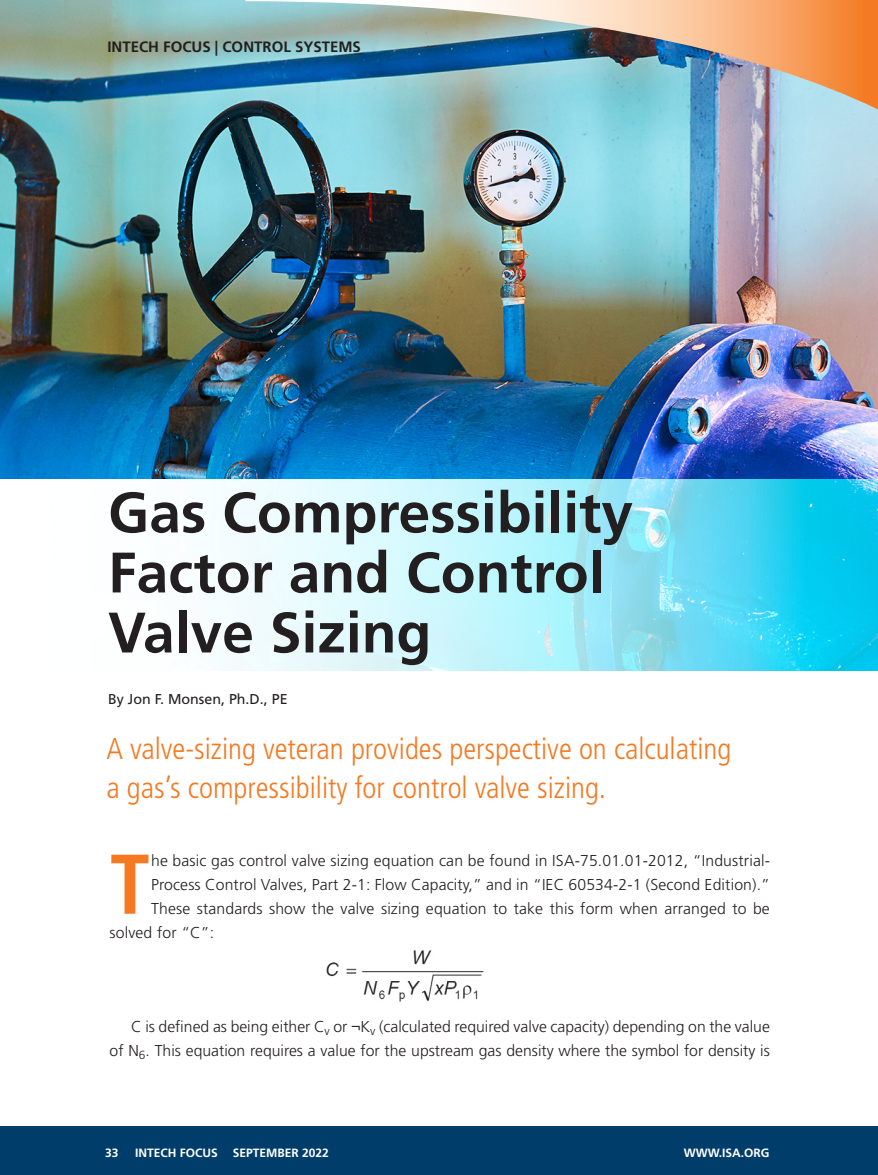
<style>
.page{position:relative;width:878px;height:1175px;background:#fff}
.page>*{position:absolute;margin:0;border:0;box-sizing:border-box;transform-origin:0 0}
.text{font:700 condensed 84.45px "Frutiger";color:#f47921}
.Feature_title{font:700 57px/60px "Frutiger";color:#231f20}
.Deck{font:300 condensed 30px/39px "Frutiger";color:#f47921}
.text-2{font:300 15.75px/24px "Frutiger";letter-spacing:.01em;color:#231f20;text-align:right}
.t1{font:700 15px "Frutiger";color:#231f20}
.byline{font:14.25px "Frutiger";color:#231f20}
.t2{font:700 12px "Frutiger";color:#fff}
</style>
<div class="page">
<div style="left:0;top:1125px;width:878px;height:49px;background:#003d6a"></div>
<img style="left:0;top:0;width:878px;height:479px">
<img style="left:245px;top:0;width:633px;height:109px">
<img style="left:326px;top:950px;width:158px;height:52px">
<svg style="left:210px;top:479px;width:668px;height:192px;background:#9ae9f8"></svg>
<p class="t1" style="left:107px;top:38px;width:255px">INTECH FOCUS | CONTROL SYSTEMS</p>
<p class="Feature_title" style="left:108px;top:483px;width:526px">Gas Compressibility<br>Factor and Control<br>Valve Sizing</p>
<p class="byline" style="left:108px;top:690px;width:181px">By Jon F. Monsen, Ph.D., PE</p>
<p class="Deck" style="left:106px;top:729px;width:626px">A valve-sizing veteran provides perspective on calculating a gas’s compressibility for control valve sizing.</p>
<p class="text" style="left:110px;top:834px;width:42px">T</p>
<p class="text-2" style="left:151px;top:848px;width:620px">he basic gas control valve sizing equation can be found in ISA-75.01.01-2012, “Industrial-</p>
<p class="text-2" style="left:151px;top:872px;width:620px">Process Control Valves, Part 2-1: Flow Capacity,” and in “IEC 60534-2-1 (Second Edition).”</p>
<p class="text-2" style="left:151px;top:896px;width:620px">These standards show the valve sizing equation to take this form when arranged to be</p>
<p class="text-2" style="left:110px;top:920px;width:106px">solved for “C”:</p>
<p class="text-2" style="left:110px;top:1014px;width:661px">C is defined as being either C<sub>v</sub> or ¬K<sub>v</sub> (calculated required valve capacity) depending on the value<br>of N<sub>6</sub>. This equation requires a value for the upstream gas density where the symbol for density is</p>
<p class="t2" style="left:105px;top:1145px;width:15px">33</p>
<p class="t2" style="left:135px;top:1145px;width:195px">INTECH FOCUS SEPTEMBER 2022</p>
<p class="t2" style="left:683px;top:1145px;width:87px">WWW.ISA.ORG</p>
</div>
